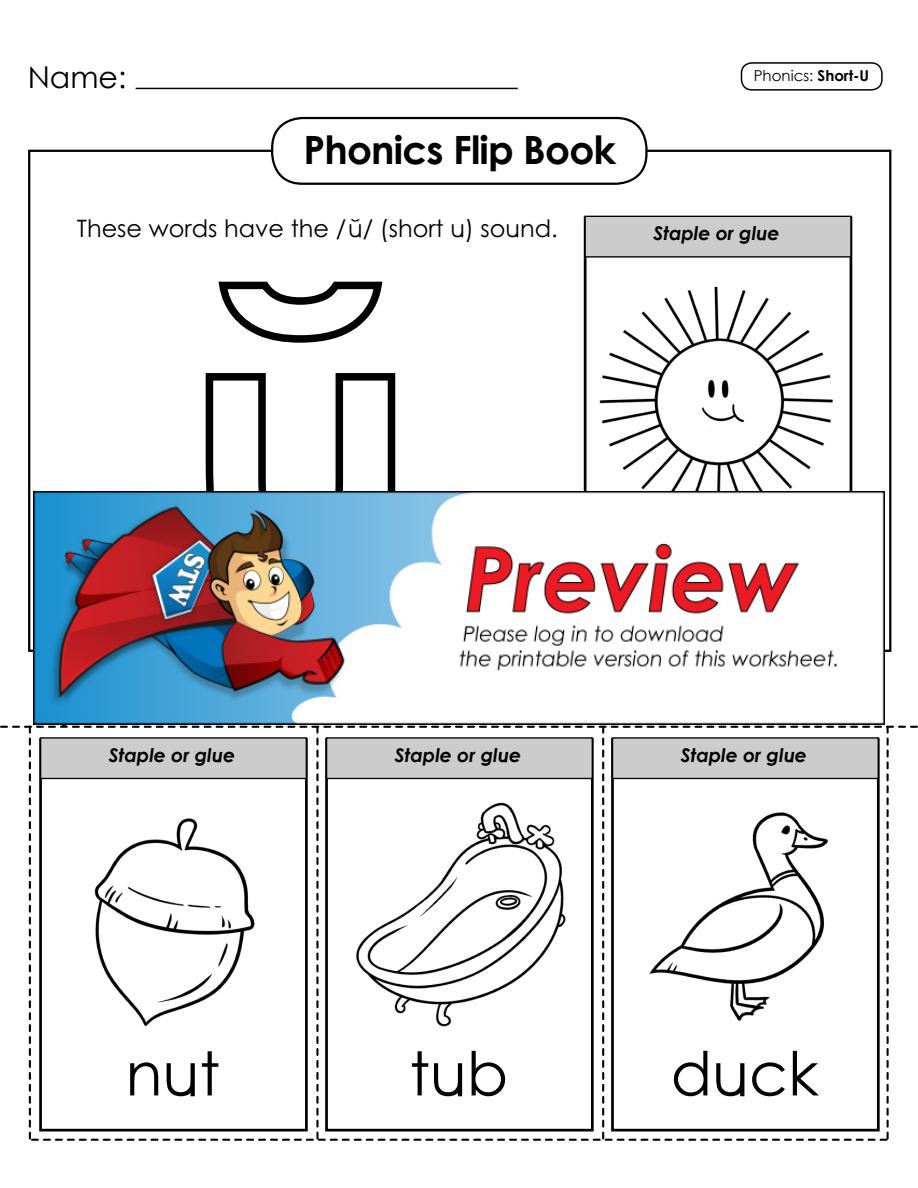
<style>
.page{position:relative;width:918px;height:1188px;background:#fff}
.page>*{position:absolute;margin:0;border:0;box-sizing:border-box;transform-origin:0 0}
.t1{font:60.6px "Century STW3";color:#000}
.t2{font:700 39px "Century Gothic 2";letter-spacing:-.02em;color:#000}
.t3{font:30px "Century Gothic 2";color:#000}
.t4{font:24px "Century STW3";color:#000}
.t5{font:italic 700 18.9px "Century STW3";color:#000}
.t6{font:15px "Century Gothic 2";color:#000}
.s1{font-family:"Century STW4";font-weight:700}
</style>
<div class="page">
<hr style="left:136px;top:88px;width:382px;height:1px;background:#000">
<svg style="left:202px;top:281px;width:197px;height:211px"></svg>
<div style="left:585px;top:216px;width:266px;height:41px;background:#ccc"></div>
<div style="left:585px;top:216px;width:267px;height:42px;border:1px solid #000"></div>
<svg style="left:1px;top:724px;width:916px;height:417px"></svg>
<div style="left:271px;top:117px;width:377px;height:68px;border:2px solid #000;border-radius:30px"></div>
<div style="left:741px;top:62px;width:142px;height:29px;border:2px solid #000;border-radius:10px"></div>
<img style="left:51px;top:801px;width:244px;height:243px">
<img style="left:596px;top:286px;width:240px;height:206px">
<img style="left:346px;top:798px;width:230px;height:231px">
<img style="left:622px;top:788px;width:248px;height:248px">
<img style="left:33px;top:492px;width:852px;height:232px">
<h3 class="t3" style="left:28px;top:56px;width:100px">Name:</h3>
<h2 class="t2" style="left:303px;top:120px;width:314px">Phonics Flip Book</h2>
<p class="t4" style="left:77px;top:211px;width:482px">These words have the /ŭ/ (short u) sound.</p>
<p class="t6" style="left:754px;top:65px;width:117px">Phonics: <span class="s1">Short-U</span></p>
<p class="t5" style="left:654px;top:219px;width:128px">Staple or glue</p>
<p class="t5" style="left:109px;top:741px;width:128px">Staple or glue</p>
<h1 class="t1" style="left:126px;top:1031px;width:96px">nut</h1>
<p class="t5" style="left:395px;top:741px;width:128px">Staple or glue</p>
<h1 class="t1" style="left:409px;top:1031px;width:100px">tub</h1>
<p class="t5" style="left:681px;top:741px;width:128px">Staple or glue</p>
<h1 class="t1" style="left:671px;top:1031px;width:149px">duck</h1>
</div>
